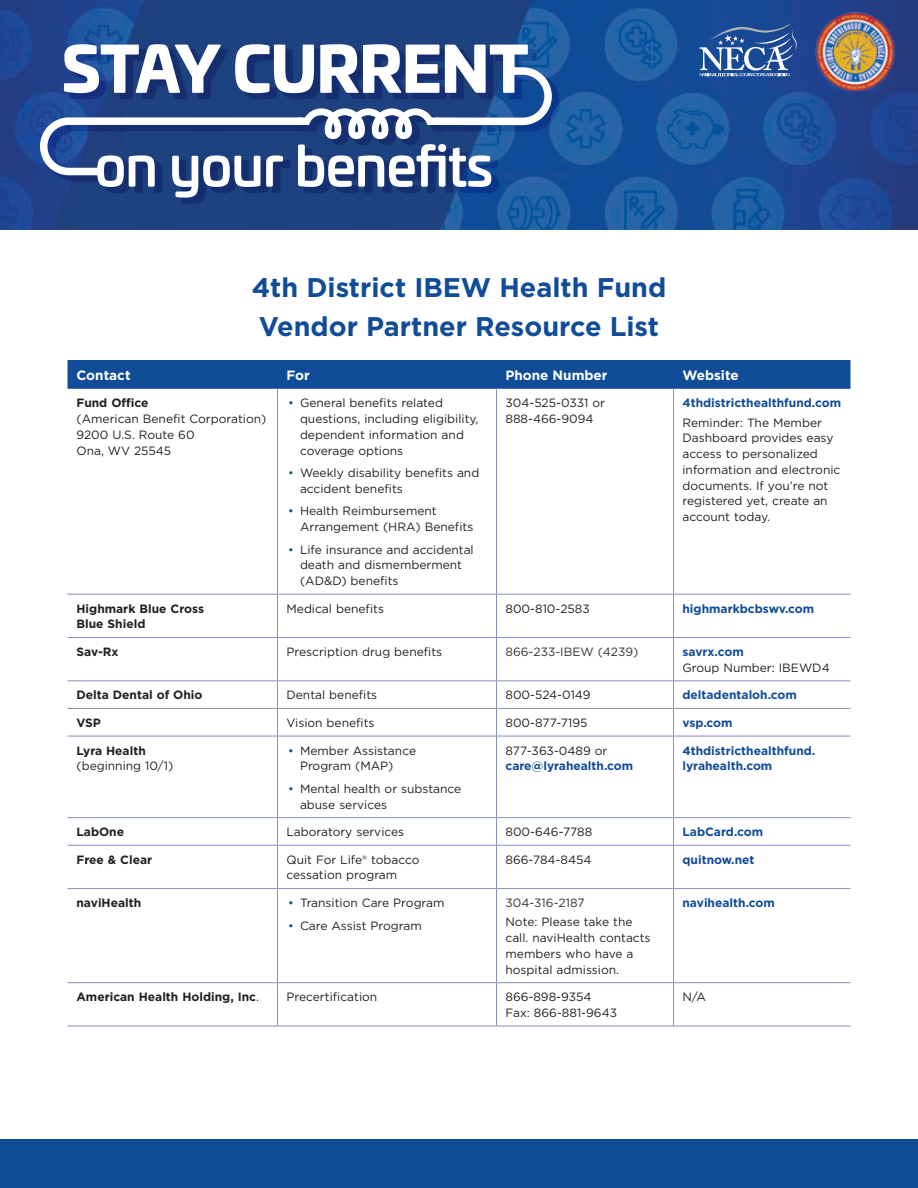
<style>
.page{position:relative;width:918px;height:1188px;background:#fff}
.page>*{position:absolute;margin:0;border:0;box-sizing:border-box;transform-origin:0 0}
.t1{font:700 27px/39px "Gotham";color:#114c98}
.t2{font:700 13.5px "Gotham";color:#fff}
.t3{font:12px/15.8px "Gotham";color:#231f20}
.t4{font:700 12px/15.8px "Gotham";color:#114c98}
.t5{font:700 12px/15.8px "Gotham";color:#231f20}
.t6{font:12px "Gotham";color:#333}
.s1{color:#114c98}
.s2{font-weight:400}
</style>
<div class="page">
<div style="left:0;top:1140px;width:918px;height:48px;background:#114c98"></div>
<svg style="left:0;top:0;width:918px;height:230px"></svg>
<img style="left:811px;top:6px;width:88px;height:89px">
<svg style="left:699px;top:23px;width:98px;height:53px"></svg>
<svg style="left:40px;top:44px;width:519px;height:160px"></svg>
<div style="left:68px;top:360px;width:782px;height:29px;background:#114c98"></div>
<hr style="left:277px;top:389px;width:1px;height:205px;background:#8690c0">
<hr style="left:496px;top:389px;width:1px;height:205px;background:#8690c0">
<hr style="left:673px;top:389px;width:1px;height:205px;background:#8690c0">
<hr style="left:68px;top:594px;width:210px;height:1px;background:#8690c0">
<hr style="left:277px;top:595px;width:1px;height:42px;background:#8690c0">
<hr style="left:278px;top:594px;width:218px;height:1px;background:#8690c0">
<hr style="left:496px;top:595px;width:1px;height:42px;background:#8690c0">
<hr style="left:496px;top:594px;width:178px;height:1px;background:#8690c0">
<hr style="left:673px;top:595px;width:1px;height:42px;background:#8690c0">
<hr style="left:674px;top:594px;width:176px;height:1px;background:#8690c0">
<hr style="left:68px;top:637px;width:210px;height:1px;background:#8690c0">
<hr style="left:277px;top:638px;width:1px;height:42px;background:#8690c0">
<hr style="left:278px;top:637px;width:218px;height:1px;background:#8690c0">
<hr style="left:496px;top:637px;width:178px;height:1px;background:#8690c0">
<hr style="left:496px;top:638px;width:1px;height:42px;background:#8690c0">
<hr style="left:673px;top:638px;width:1px;height:42px;background:#8690c0">
<hr style="left:674px;top:637px;width:176px;height:1px;background:#8690c0">
<hr style="left:68px;top:680px;width:210px;height:1px;background:#8690c0">
<hr style="left:68px;top:708px;width:210px;height:1px;background:#8690c0">
<hr style="left:68px;top:736px;width:210px;height:1px;background:#8690c0">
<hr style="left:68px;top:817px;width:210px;height:1px;background:#8690c0">
<hr style="left:68px;top:845px;width:210px;height:1px;background:#8690c0">
<hr style="left:68px;top:888px;width:210px;height:1px;background:#8690c0">
<hr style="left:68px;top:982px;width:210px;height:1px;background:#8690c0">
<hr style="left:68px;top:1026px;width:210px;height:1px;background:#8690c0">
<svg style="left:277px;top:681px;width:1px;height:55px"></svg>
<hr style="left:277px;top:736px;width:1px;height:81px;background:#8690c0">
<svg style="left:277px;top:818px;width:1px;height:27px"></svg>
<hr style="left:277px;top:846px;width:1px;height:42px;background:#8690c0">
<hr style="left:277px;top:889px;width:1px;height:93px;background:#8690c0">
<hr style="left:277px;top:983px;width:1px;height:43px;background:#8690c0">
<hr style="left:278px;top:680px;width:218px;height:1px;background:#8690c0">
<hr style="left:496px;top:680px;width:178px;height:1px;background:#8690c0">
<hr style="left:278px;top:708px;width:218px;height:1px;background:#8690c0">
<hr style="left:496px;top:708px;width:178px;height:1px;background:#8690c0">
<hr style="left:278px;top:736px;width:218px;height:1px;background:#8690c0">
<hr style="left:496px;top:736px;width:178px;height:1px;background:#8690c0">
<hr style="left:278px;top:817px;width:218px;height:1px;background:#8690c0">
<hr style="left:496px;top:817px;width:178px;height:1px;background:#8690c0">
<hr style="left:278px;top:845px;width:218px;height:1px;background:#8690c0">
<hr style="left:496px;top:845px;width:178px;height:1px;background:#8690c0">
<hr style="left:278px;top:888px;width:218px;height:1px;background:#8690c0">
<hr style="left:496px;top:888px;width:178px;height:1px;background:#8690c0">
<svg style="left:496px;top:681px;width:1px;height:55px"></svg>
<hr style="left:496px;top:736px;width:1px;height:81px;background:#8690c0">
<svg style="left:496px;top:818px;width:1px;height:27px"></svg>
<hr style="left:496px;top:846px;width:1px;height:42px;background:#8690c0">
<hr style="left:496px;top:889px;width:1px;height:93px;background:#8690c0">
<hr style="left:496px;top:983px;width:1px;height:43px;background:#8690c0">
<hr style="left:278px;top:982px;width:218px;height:1px;background:#8690c0">
<hr style="left:496px;top:982px;width:178px;height:1px;background:#8690c0">
<hr style="left:278px;top:1026px;width:218px;height:1px;background:#8690c0">
<hr style="left:496px;top:1026px;width:178px;height:1px;background:#8690c0">
<svg style="left:673px;top:681px;width:1px;height:55px"></svg>
<hr style="left:673px;top:736px;width:1px;height:81px;background:#8690c0">
<svg style="left:673px;top:818px;width:1px;height:27px"></svg>
<hr style="left:673px;top:846px;width:1px;height:42px;background:#8690c0">
<hr style="left:673px;top:889px;width:1px;height:93px;background:#8690c0">
<hr style="left:673px;top:983px;width:1px;height:43px;background:#8690c0">
<hr style="left:674px;top:680px;width:176px;height:1px;background:#8690c0">
<hr style="left:674px;top:708px;width:176px;height:1px;background:#8690c0">
<hr style="left:674px;top:736px;width:176px;height:1px;background:#8690c0">
<hr style="left:674px;top:817px;width:176px;height:1px;background:#8690c0">
<hr style="left:674px;top:845px;width:176px;height:1px;background:#8690c0">
<hr style="left:674px;top:888px;width:176px;height:1px;background:#8690c0">
<hr style="left:674px;top:982px;width:176px;height:1px;background:#8690c0">
<hr style="left:674px;top:1026px;width:176px;height:1px;background:#8690c0">
<h1 class="t1" style="left:252px;top:268px;width:416px">4th District IBEW Health Fund<br>Vendor Partner Resource List</h1>
<p class="t2" style="left:76px;top:366px;width:56px">Contact</p>
<p class="t2" style="left:287px;top:366px;width:25px">For</p>
<p class="t2" style="left:506px;top:366px;width:104px">Phone Number</p>
<p class="t2" style="left:683px;top:366px;width:58px">Website</p>
<p class="t5" style="left:76px;top:395px;width:73px">Fund Office</p>
<p class="t3" style="left:76px;top:411px;width:191px">(American Benefit Corporation)<br>9200 U.S. Route 60<br>Ona, WV 25545</p>
<p class="t3" style="left:506px;top:395px;width:101px">304-525-0331 or<br>888-466-9094</p>
<p class="t4" style="left:682px;top:395px;width:160px">4thdistricthealthfund.com</p>
<p class="t3" style="left:300px;top:395px;width:180px;text-indent:-12px"><span class="s1">•</span> General benefits related questions, including eligibility, dependent information and coverage options</p>
<p class="t3" style="left:300px;top:465px;width:181px;text-indent:-12px"><span class="s1">•</span> Weekly disability benefits and accident benefits</p>
<p class="t3" style="left:300px;top:503px;width:175px;text-indent:-12px"><span class="s1">•</span> Health Reimbursement<br>Arrangement (HRA) Benefits</p>
<p class="t3" style="left:300px;top:541px;width:175px;text-indent:-12px"><span class="s1">•</span> Life insurance and accidental death and dismemberment (AD&amp;D) benefits</p>
<p class="t3" style="left:682px;top:414px;width:159px">Reminder: The Member<br>Dashboard provides easy access to personalized information and electronic documents. If you’re not registered yet, create an account today.</p>
<p class="t5" style="left:76px;top:600px;width:129px">Highmark Blue Cross<br>Blue Shield</p>
<p class="t3" style="left:286px;top:600px;width:99px">Medical benefits</p>
<p class="t3" style="left:506px;top:600px;width:86px">800-810-2583</p>
<p class="t4" style="left:682px;top:600px;width:133px">highmarkbcbswv.com</p>
<p class="t5" style="left:76px;top:644px;width:44px">Sav-Rx</p>
<p class="t3" style="left:286px;top:644px;width:157px">Prescription drug benefits</p>
<p class="t6" style="left:506px;top:644px;width:134px">866-233-IBEW (4239)</p>
<p class="t4" style="left:682px;top:644px;width:63px">savrx.com</p>
<p class="t3" style="left:682px;top:659px;width:149px">Group Number: IBEWD4</p>
<p class="t5" style="left:76px;top:687px;width:128px">Delta Dental of Ohio</p>
<p class="t3" style="left:286px;top:687px;width:92px">Dental benefits</p>
<p class="t3" style="left:506px;top:687px;width:87px">800-524-0149</p>
<p class="t4" style="left:682px;top:687px;width:116px">deltadentaloh.com</p>
<p class="t5" style="left:76px;top:715px;width:26px">VSP</p>
<p class="t3" style="left:286px;top:715px;width:90px">Vision benefits</p>
<p class="t3" style="left:506px;top:715px;width:84px">800-877-7195</p>
<p class="t4" style="left:682px;top:715px;width:52px">vsp.com</p>
<p class="t5" style="left:76px;top:742px;width:71px">Lyra Health</p>
<p class="t3" style="left:76px;top:758px;width:98px">(beginning 10/1)</p>
<p class="t4" style="left:682px;top:742px;width:134px">4thdistricthealthfund. lyrahealth.com</p>
<p class="t3" style="left:300px;top:742px;width:118px;text-indent:-12px"><span class="s1">•</span> Member Assistance<br>Program (MAP)</p>
<p class="t3" style="left:300px;top:780px;width:163px;text-indent:-12px"><span class="s1">•</span> Mental health or substance abuse services</p>
<p class="t3" style="left:506px;top:742px;width:103px">877-363-0489 or</p>
<p class="t4" style="left:506px;top:758px;width:129px">care@lyrahealth.com</p>
<p class="t5" style="left:76px;top:824px;width:49px">LabOne</p>
<p class="t3" style="left:286px;top:824px;width:119px">Laboratory services</p>
<p class="t3" style="left:506px;top:824px;width:88px">800-646-7788</p>
<p class="t4" style="left:682px;top:824px;width:82px">LabCard.com</p>
<p class="t5" style="left:76px;top:852px;width:77px">Free &amp; Clear</p>
<p class="t3" style="left:286px;top:851px;width:135px">Quit For Life® tobacco cessation program</p>
<p class="t3" style="left:506px;top:851px;width:88px">866-784-8454</p>
<p class="t4" style="left:682px;top:852px;width:74px">quitnow.net</p>
<p class="t5" style="left:76px;top:895px;width:66px">naviHealth</p>
<p class="t3" style="left:288px;top:895px;width:158px"><span class="s1">•</span> Transition Care Program</p>
<p class="t3" style="left:288px;top:917px;width:135px"><span class="s1">•</span> Care Assist Program</p>
<p class="t4" style="left:682px;top:895px;width:94px">navihealth.com</p>
<p class="t6" style="left:506px;top:895px;width:81px">304-316-2187</p>
<p class="t3" style="left:506px;top:914px;width:147px">Note: Please take the call. naviHealth contacts members who have a hospital admission.</p>
<p class="t5" style="left:76px;top:989px;width:184px">American Health Holding, Inc<span class="s2">.</span></p>
<p class="t3" style="left:286px;top:989px;width:92px">Precertification</p>
<p class="t3" style="left:506px;top:989px;width:113px">866-898-9354<br>Fax: 866-881-9643</p>
<p class="t3" style="left:682px;top:989px;width:25px">N/A</p>
</div>
